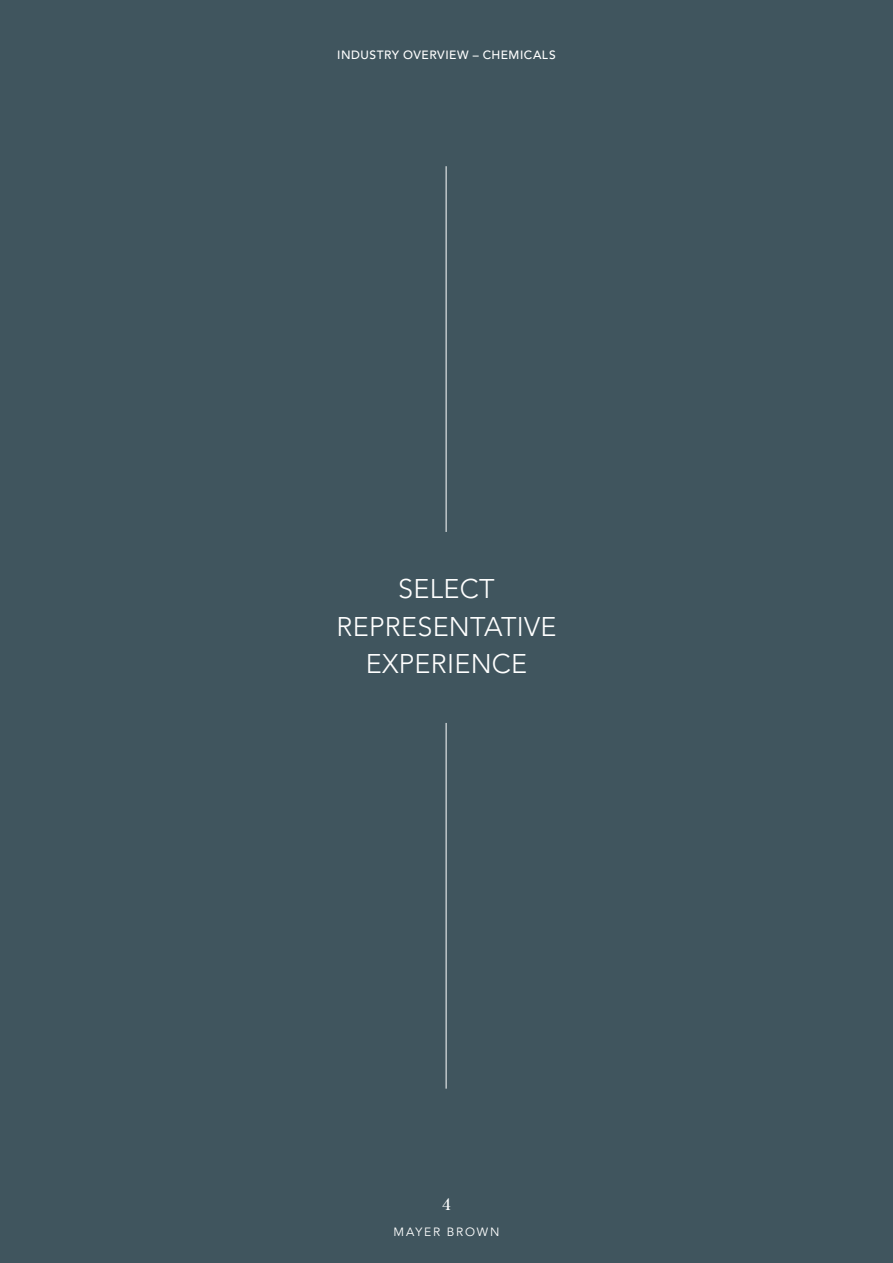
<style>
.page{position:relative;width:893px;height:1263px;background:#40555e}
.page>*{position:absolute;margin:0;border:0;box-sizing:border-box;transform-origin:0 0}
.Page_Title{font:300 27px/37.5px "Avenir LT Pro";letter-spacing:.01em;color:#fff;text-align:center}
.Title_Large{font:16.5px "Burgess Pro";color:#fff}
.Title_Large-2{font:500 12px "Avenir LT Pro";letter-spacing:.04em;color:#fff}
.Title_Large-3{font:12px "Avenir LT Pro";letter-spacing:.15em;color:#fff}
</style>
<div class="page">
<hr style="left:446px;top:723px;width:1px;height:366px;background:#fff">
<hr style="left:446px;top:166px;width:1px;height:366px;background:#fff">
<p class="Title_Large-2" style="left:337px;top:47px;width:220px">INDUSTRY OVERVIEW – CHEMICALS</p>
<p class="Page_Title" style="left:336px;top:570px;width:221px">SELECT<br>REPRESENTATIVE<br>EXPERIENCE</p>
<p class="Title_Large" style="left:442px;top:1194px;width:10px">4</p>
<p class="Title_Large-3" style="left:393px;top:1225px;width:108px">MAYER BROWN</p>
</div>
